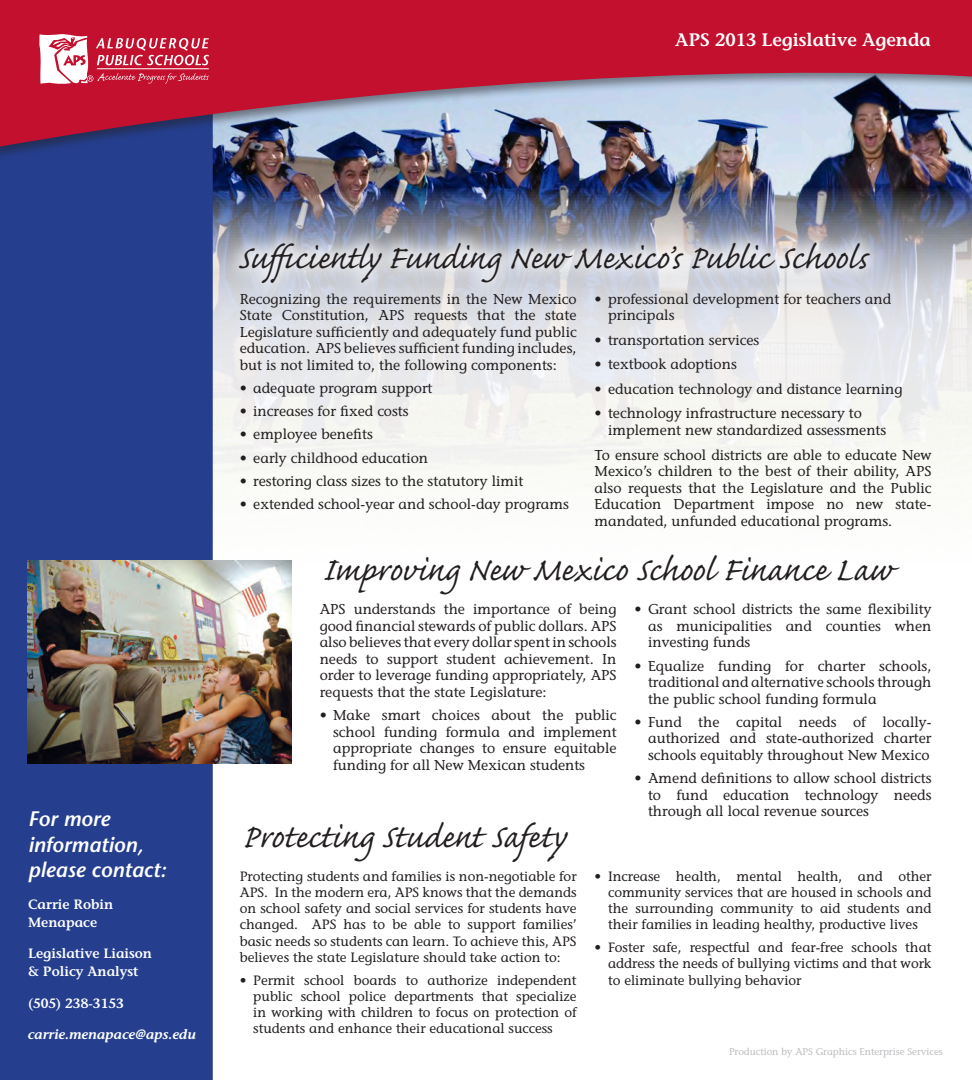
<style>
.page{position:relative;width:972px;height:1080px;background:#fff}
.page>*{position:absolute;margin:0;border:0;box-sizing:border-box;transform-origin:0 0}
.t1{font:42px "Caflisch Script";color:#231f20}
.t2{font:italic 600 21px/25.5px "Stone Sans Std";color:#fff}
.t3{font:600 18px "Stone Informal Std";color:#fff}
.t4{font:500 14.25px/16.5px "Stone Informal Std";color:#231f20;text-align:justify}
.t5{font:500 13.5px/16px "Stone Informal Std";color:#231f20;text-align:justify}
.t6{font:600 13.5px/18px "Stone Informal Std";color:#fff}
.t7{font:italic 600 13.5px "Stone Informal Std";color:#fff}
.t8{font:500 9.75px "Stone Informal Std";color:#bcbdc0}
</style>
<div class="page">
<img style="left:213px;top:161px;width:759px;height:28px">
<svg style="left:213px;top:189px;width:759px;height:299px"></svg>
<div style="left:0;top:161px;width:213px;height:919px;background:#253f8e"></div>
<div style="left:221px;top:224px;width:667px;height:76px;background:#fff;opacity:.75"></div>
<div style="left:0;top:0;width:972px;height:161px;background:#231f20;opacity:.5"></div>
<svg style="left:0;top:0;width:972px;height:148px;background:#af4763"></svg>
<svg style="left:39px;top:33px;width:170px;height:51px"></svg>
<hr style="left:97px;top:69px;width:112px;height:1px;background:#fff">
<img style="left:28px;top:560px;width:264px;height:204px">
<p class="t3" style="left:675px;top:29px;width:257px">APS 2013 Legislative Agenda</p>
<p class="t2" style="left:28px;top:806px;width:117px">For more information,</p>
<p class="t2" style="left:28px;top:857px;width:140px">please contact:</p>
<p class="t6" style="left:28px;top:895px;width:87px">Carrie Robin<br>Menapace</p>
<p class="t6" style="left:28px;top:944px;width:126px">Legislative Liaison &amp; Policy Analyst</p>
<p class="t6" style="left:28px;top:994px;width:97px">(505) 238-3153</p>
<p class="t7" style="left:28px;top:1026px;width:170px">carrie.menapace@aps.edu</p>
<p class="t1" style="left:238px;top:236px;width:631px">Sufficiently Funding New Mexico’s Public Schools</p>
<p class="t4" style="left:240px;top:291px;width:338px">Recognizing the requirements in the New Mexico State Constitution, APS requests that the state Legislature sufficiently and adequately fund public education. APS believes sufficient funding includes, but is not limited to, the following components:</p>
<p class="t4" style="left:240px;top:380px;width:194px">• adequate program support</p>
<p class="t4" style="left:240px;top:403px;width:170px">• increases for fixed costs</p>
<p class="t4" style="left:240px;top:426px;width:135px">• employee benefits</p>
<p class="t4" style="left:240px;top:450px;width:190px">• early childhood education</p>
<p class="t4" style="left:240px;top:473px;width:285px">• restoring class sizes to the statutory limit</p>
<p class="t4" style="left:240px;top:496px;width:331px">• extended school-year and school-day programs</p>
<p class="t4" style="left:608px;top:291px;width:285px;text-indent:-13px">• professional development for teachers and principals</p>
<p class="t4" style="left:595px;top:332px;width:166px">• transportation services</p>
<p class="t4" style="left:595px;top:356px;width:144px">• textbook adoptions</p>
<p class="t4" style="left:595px;top:381px;width:309px">• education technology and distance learning</p>
<p class="t4" style="left:608px;top:405px;width:280px;text-indent:-13px">• technology infrastructure necessary to implement new standardized assessments</p>
<p class="t4" style="left:595px;top:446px;width:338px">To ensure school districts are able to educate New Mexico’s children to the best of their ability, APS also requests that the Legislature and the Public Education Department impose no new state&shy;mandated, unfunded educational programs.</p>
<p class="t1" style="left:323px;top:548px;width:571px">Improving New Mexico School Finance Law</p>
<p class="t4" style="left:320px;top:601px;width:298px">APS understands the importance of being good financial stewards of public dollars. APS also believes that every dollar spent in schools needs to support student achievement. In order to leverage funding appropriately, APS requests that the state Legislature:</p>
<p class="t4" style="left:333px;top:707px;width:285px;text-indent:-13px">• Make smart choices about the public school funding formula and implement appropriate changes to ensure equitable funding for all New Mexican students</p>
<p class="t4" style="left:648px;top:601px;width:285px;text-indent:-13px">• Grant school districts the same flexibility as municipalities and counties when investing funds</p>
<p class="t4" style="left:648px;top:657px;width:285px;text-indent:-13px">• Equalize funding for charter schools, traditional and alternative schools through the public school funding formula</p>
<p class="t4" style="left:648px;top:714px;width:285px;text-indent:-13px">• Fund the capital needs of locally&shy;authorized and state-authorized charter schools equitably throughout New Mexico</p>
<p class="t4" style="left:648px;top:770px;width:285px;text-indent:-13px">• Amend definitions to allow school districts to fund education technology needs through all local revenue sources</p>
<p class="t1" style="left:242px;top:816px;width:324px">Protecting Student Safety</p>
<p class="t5" style="left:240px;top:868px;width:338px">Protecting students and families is non-negotiable for APS. In the modern era, APS knows that the demands on school safety and social services for students have changed. APS has to be able to support families’ basic needs so students can learn. To achieve this, APS believes the state Legislature should take action to:</p>
<p class="t5" style="left:253px;top:972px;width:325px;text-indent:-14px">• Permit school boards to authorize independent public school police departments that specialize in working with children to focus on protection of students and enhance their educational success</p>
<p class="t5" style="left:608px;top:868px;width:325px;text-indent:-14px">• Increase health, mental health, and other community services that are housed in schools and the surrounding community to aid students and their families in leading healthy, productive lives</p>
<p class="t5" style="left:608px;top:940px;width:325px;text-indent:-14px">• Foster safe, respectful and fear-free schools that address the needs of bullying victims and that work to eliminate bullying behavior</p>
<p class="t8" style="left:729px;top:1046px;width:215px">Production by APS Graphics Enterprise Services</p>
</div>
